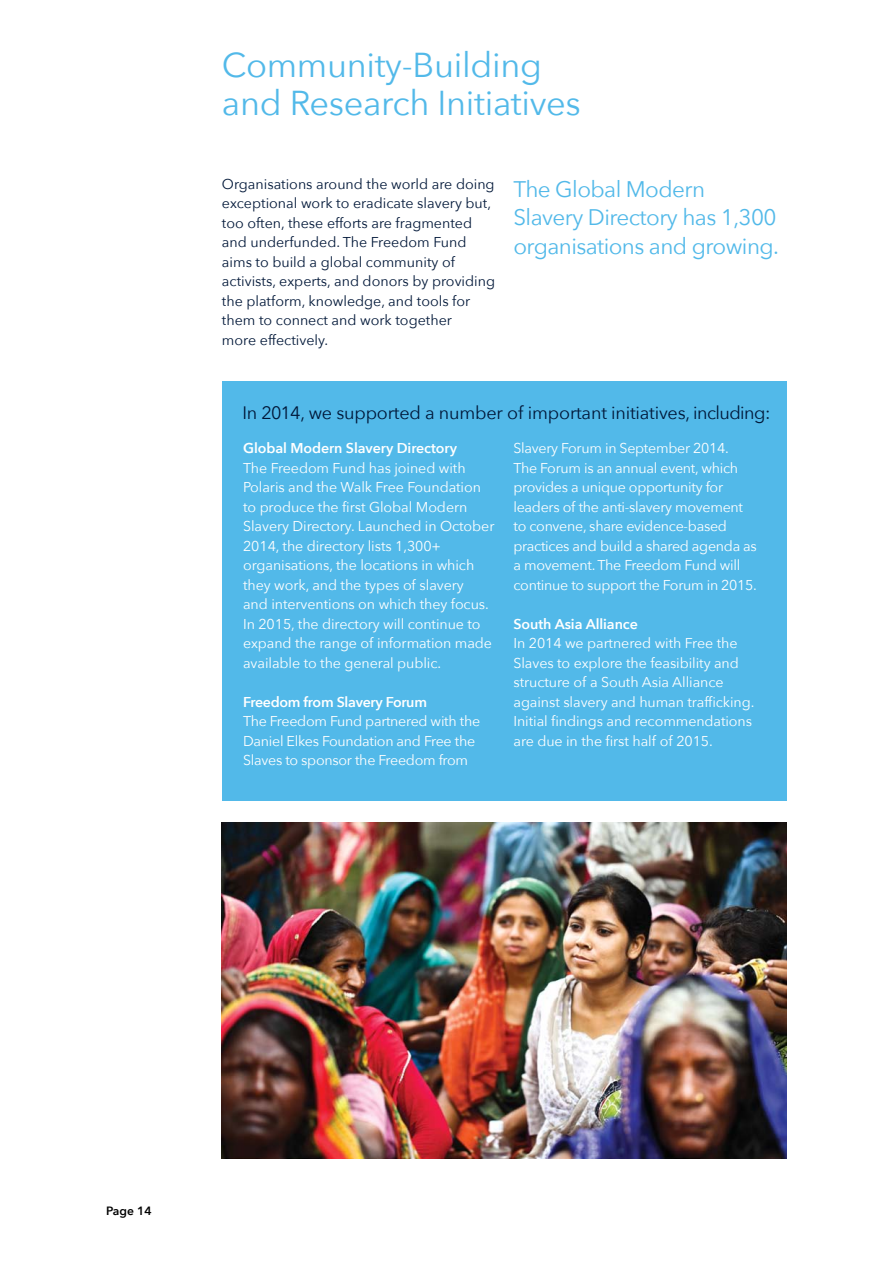
<style>
.page{position:relative;width:893px;height:1263px;background:#fff}
.page>*{position:absolute;margin:0;border:0;box-sizing:border-box;transform-origin:0 0}
.t1{font:34.5px/37.5px "Avenir Next";letter-spacing:-.01em;color:#52b9e9}
.t2{font:22.5px/28.5px "Avenir Next";letter-spacing:-.025em;color:#52b9e9}
.t3{font:18px "Avenir Next";letter-spacing:-.01em;color:#001738}
.t4{font:14.25px/19.5px "Avenir Next";letter-spacing:-.005em;color:#fff}
.t5{font:14.25px/19.5px "Avenir Next";color:#001738}
.t6{font:600 14.25px "Avenir Next";letter-spacing:-.005em;color:#fff}
.t7{font:600 12px "Avenir Next";color:#000}
</style>
<div class="page">
<div style="left:222px;top:382px;width:565px;height:419px;background:#52b9e9"></div>
<img style="left:222px;top:822px;width:565px;height:336px">
<h1 class="t1" style="left:222px;top:45px;width:360px">Community-Building and Research Initiatives</h1>
<p class="t5" style="left:222px;top:173px;width:275px">Organisations around the world are doing exceptional work to eradicate slavery but, too often, these efforts are fragmented and underfunded. The Freedom Fund aims to build a global community of activists, experts, and donors by providing the platform, knowledge, and tools for them to connect and work together<br>more effectively.</p>
<h2 class="t2" style="left:513px;top:174px;width:267px">The Global Modern<br>Slavery Directory has 1,300 organisations and growing.</h2>
<p class="t3" style="left:242px;top:397px;width:529px">In 2014, we supported a number of important initiatives, including:</p>
<p class="t6" style="left:243px;top:436px;width:215px">Global Modern Slavery Directory</p>
<p class="t4" style="left:243px;top:458px;width:253px">The Freedom Fund has joined with Polaris and the Walk Free Foundation to produce the first Global Modern Slavery Directory. Launched in October 2014, the directory lists 1,300+ organisations, the locations in which they work, and the types of slavery<br>and interventions on which they focus.<br>In 2015, the directory will continue to expand the range of information made available to the general public.</p>
<p class="t6" style="left:243px;top:690px;width:185px">Freedom from Slavery Forum</p>
<p class="t4" style="left:243px;top:711px;width:239px">The Freedom Fund partnered with the<br>Daniel Elkes Foundation and Free the<br>Slaves to sponsor the Freedom from</p>
<p class="t4" style="left:513px;top:438px;width:245px">Slavery Forum in September 2014.<br>The Forum is an annual event, which provides a unique opportunity for leaders of the anti-slavery movement to convene, share evidence-based practices and build a shared agenda as a movement. The Freedom Fund will continue to support the Forum in 2015.</p>
<p class="t6" style="left:513px;top:612px;width:126px">South Asia Alliance</p>
<p class="t4" style="left:513px;top:633px;width:243px">In 2014 we partnered with Free the Slaves to explore the feasibility and structure of a South Asia Alliance against slavery and human trafficking.<br>Initial findings and recommendations are due in the first half of 2015.</p>
<p class="t7" style="left:106px;top:1200px;width:47px">Page 14</p>
</div>
